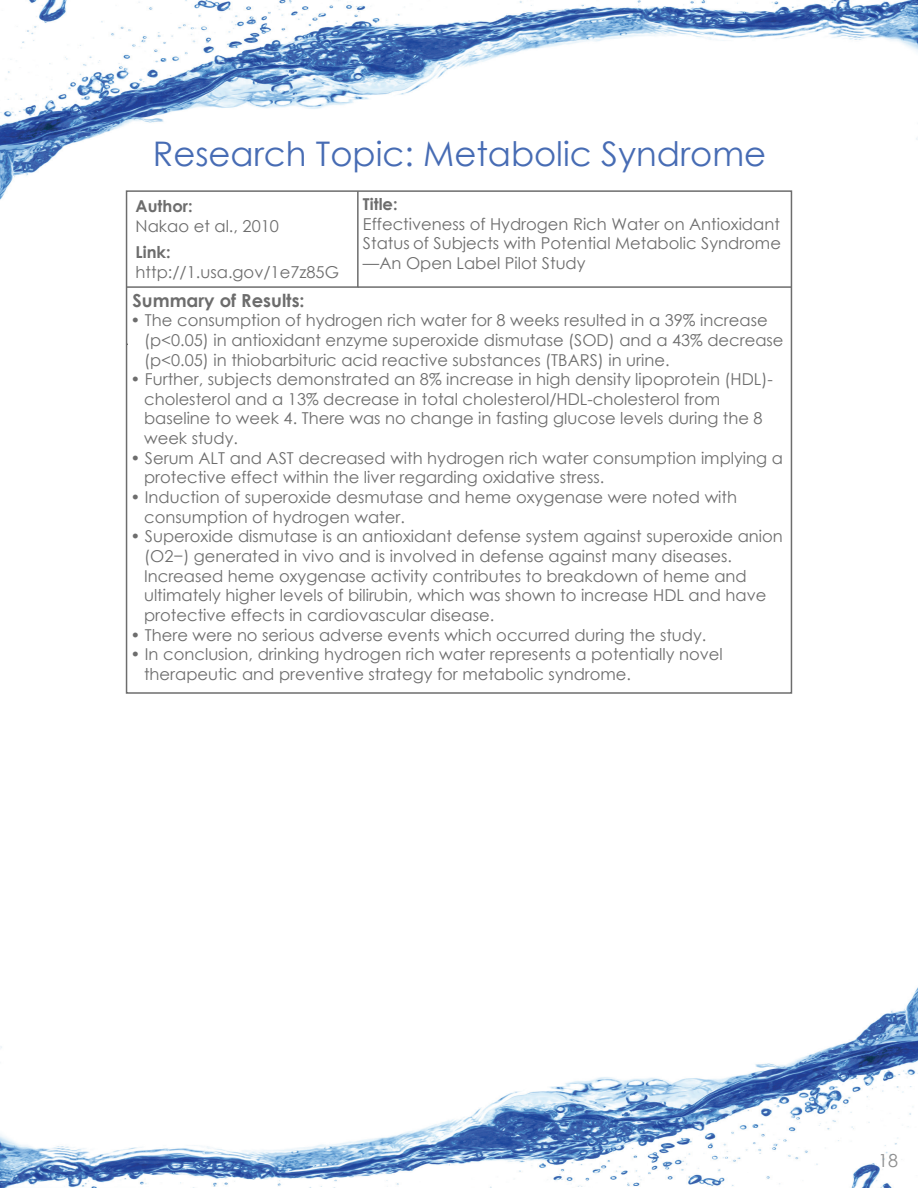
<style>
.page{position:relative;width:918px;height:1188px;background:#fff}
.page>*{position:absolute;margin:0;border:0;box-sizing:border-box;transform-origin:0 0}
.t1{font:33.9px "Century Gothic";color:#476cb4}
.t2{font:700 18px "Century Gothic";color:#6d6d6d}
.t3{font:18px "Century Gothic";color:#8f8f8f}
.t4{font:16.35px/19.6px "Century Gothic";color:#6d6d6d}
.s1{font-weight:700}
</style>
<div class="page">
<img style="left:0;top:1px;width:918px;height:199px">
<hr style="left:0;top:0;width:918px;height:1px;background:#5d5d5d">
<img style="left:0;top:987px;width:918px;height:201px">
<svg style="left:125px;top:190px;width:668px;height:504px"></svg>
<svg style="left:125px;top:190px;width:234px;height:99px"></svg>
<hr style="left:358px;top:286px;width:433px;height:2px;background:#6d6d6d">
<p class="t1" style="left:153px;top:131px;width:615px">Research Topic: Metabolic Syndrome</p>
<p class="t4" style="left:363px;top:194px;width:419px"><span class="s1">Title:<br></span>Effectiveness of Hydrogen Rich Water on Antioxidant Status of Subjects with Potential Metabolic Syndrome —An Open Label Pilot Study</p>
<p class="t4" style="left:136px;top:196px;width:145px"><span class="s1">Author:<br></span>Nakao et al., 2010</p>
<p class="t4" style="left:136px;top:242px;width:205px"><span class="s1">Link: </span>http://1.usa.gov/1e7z85G</p>
<p class="t2" style="left:133px;top:287px;width:174px">Summary of Results:</p>
<p class="t4" style="left:144px;top:310px;width:641px;text-indent:-14px">• The consumption of hydrogen rich water for 8 weeks resulted in a 39% increase (p&lt;0.05) in antioxidant enzyme superoxide dismutase (SOD) and a 43% decrease (p&lt;0.05) in thiobarbituric acid reactive substances (TBARS) in urine.</p>
<p class="t4" style="left:144px;top:369px;width:630px;text-indent:-14px">• Further, subjects demonstrated an 8% increase in high density lipoprotein (HDL)- cholesterol and a 13% decrease in total cholesterol/HDL-cholesterol from baseline to week 4. There was no change in fasting glucose levels during the 8 week study.</p>
<p class="t4" style="left:144px;top:448px;width:640px;text-indent:-14px">• Serum ALT and AST decreased with hydrogen rich water consumption implying a protective effect within the liver regarding oxidative stress.</p>
<p class="t4" style="left:144px;top:487px;width:595px;text-indent:-14px">• Induction of superoxide desmutase and heme oxygenase were noted with consumption of hydrogen water.</p>
<p class="t4" style="left:144px;top:526px;width:640px;text-indent:-14px">• Superoxide dismutase is an antioxidant defense system against superoxide anion (O2−) generated in vivo and is involved in defense against many diseases.<br>Increased heme oxygenase activity contributes to breakdown of heme and ultimately higher levels of bilirubin, which was shown to increase HDL and have protective effects in cardiovascular disease.</p>
<p class="t4" style="left:130px;top:625px;width:577px">• There were no serious adverse events which occurred during the study.</p>
<p class="t4" style="left:144px;top:644px;width:580px;text-indent:-14px">• In conclusion, drinking hydrogen rich water represents a potentially novel therapeutic and preventive strategy for metabolic syndrome.</p>
<p class="t3" style="left:878px;top:1148px;width:21px">18</p>
</div>
